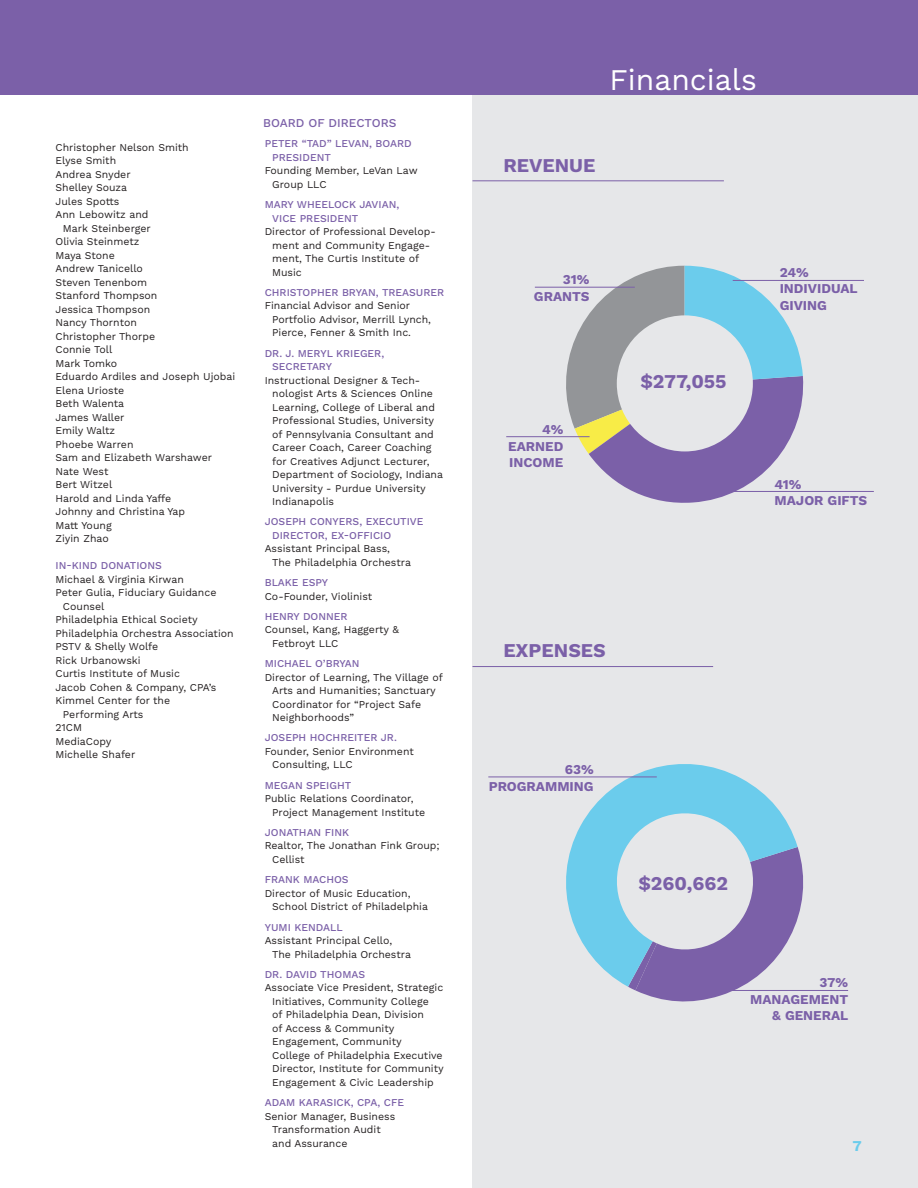
<style>
.page{position:relative;width:918px;height:1188px;background:#fff}
.page>*{position:absolute;margin:0;border:0;box-sizing:border-box;transform-origin:0 0}
.t1{font:30px "Work Sans";color:#fff}
.t2{font:700 19.5px "Work Sans";color:#7b60a8}
.t3{font:700 15px "Work Sans";color:#6bccec}
.t4{font:700 13.5px/16.5px "Work Sans";color:#7b60a8;text-align:right}
.t5{font:500 12px "Work Sans";color:#7b60a8}
.t6{font:10.5px/13.5px "Work Sans";color:#231f20}
.t7{font:500 10.5px/13.5px "Work Sans";color:#7b60a8}
</style>
<div class="page">
<div style="left:472px;top:95px;width:446px;height:1093px;background:#e6e7e9"></div>
<svg style="left:550px;top:266px;width:254px;height:237px"></svg>
<div style="left:617px;top:315px;width:136px;height:136px;background:#e6e7e9;border-radius:50%"></div>
<svg style="left:549px;top:764px;width:225px;height:208px;fill:#6bccec"></svg>
<svg style="left:607px;top:804px;width:197px;height:198px"></svg>
<div style="left:0;top:0;width:918px;height:95px;background:#7b60a8"></div>
<hr style="left:472px;top:180px;width:252px;height:1px;background:#7b60a8">
<hr style="left:472px;top:666px;width:241px;height:1px;background:#7b60a8">
<hr style="left:506px;top:436px;width:84px;height:1px;background:#7b60a8">
<hr style="left:723px;top:491px;width:151px;height:1px;background:#7b60a8">
<hr style="left:488px;top:777px;width:169px;height:1px;background:#7b60a8">
<hr style="left:535px;top:287px;width:100px;height:1px;background:#7b60a8">
<hr style="left:733px;top:280px;width:131px;height:1px;background:#7b60a8">
<hr style="left:698px;top:990px;width:150px;height:1px;background:#7b60a8">
<p class="t6" style="left:56px;top:141px;width:135px">Christopher Nelson Smith</p>
<p class="t6" style="left:56px;top:154px;width:62px">Elyse Smith</p>
<p class="t6" style="left:56px;top:168px;width:77px">Andrea Snyder</p>
<p class="t6" style="left:56px;top:181px;width:73px">Shelley Souza</p>
<p class="t6" style="left:56px;top:195px;width:66px">Jules Spotts</p>
<p class="t6" style="left:56px;top:208px;width:94px">Ann Lebowitz and</p>
<p class="t6" style="left:63px;top:222px;width:89px">Mark Steinberger</p>
<p class="t6" style="left:56px;top:235px;width:85px">Olivia Steinmetz</p>
<p class="t6" style="left:56px;top:249px;width:61px">Maya Stone</p>
<p class="t6" style="left:56px;top:262px;width:89px">Andrew Tanicello</p>
<p class="t6" style="left:56px;top:276px;width:93px">Steven Tenenbom</p>
<p class="t6" style="left:56px;top:289px;width:103px">Stanford Thompson</p>
<p class="t6" style="left:56px;top:303px;width:96px">Jessica Thompson</p>
<p class="t6" style="left:56px;top:316px;width:83px">Nancy Thornton</p>
<p class="t6" style="left:56px;top:330px;width:101px">Christopher Thorpe</p>
<p class="t6" style="left:56px;top:343px;width:58px">Connie Toll</p>
<p class="t6" style="left:56px;top:357px;width:63px">Mark Tomko</p>
<p class="t6" style="left:56px;top:370px;width:181px">Eduardo Ardiles and Joseph Ujobai</p>
<p class="t6" style="left:56px;top:384px;width:70px">Elena Urioste</p>
<p class="t6" style="left:56px;top:397px;width:70px">Beth Walenta</p>
<p class="t6" style="left:56px;top:411px;width:71px">James Waller</p>
<p class="t6" style="left:56px;top:424px;width:61px">Emily Waltz</p>
<p class="t6" style="left:56px;top:438px;width:80px">Phoebe Warren</p>
<p class="t6" style="left:56px;top:451px;width:158px">Sam and Elizabeth Warshawer</p>
<p class="t6" style="left:56px;top:465px;width:54px">Nate West</p>
<p class="t6" style="left:56px;top:478px;width:58px">Bert Witzel</p>
<p class="t6" style="left:56px;top:492px;width:117px">Harold and Linda Yaffe</p>
<p class="t6" style="left:56px;top:505px;width:131px">Johnny and Christina Yap</p>
<p class="t6" style="left:56px;top:519px;width:58px">Matt Young</p>
<p class="t6" style="left:56px;top:533px;width:55px">Ziyin Zhao</p>
<p class="t7" style="left:56px;top:560px;width:108px">IN-KIND DONATIONS</p>
<p class="t6" style="left:56px;top:573px;width:130px">Michael &amp; Virginia Kirwan</p>
<p class="t6" style="left:56px;top:587px;width:162px">Peter Gulia, Fiduciary Guidance</p>
<p class="t6" style="left:63px;top:600px;width:43px">Counsel</p>
<p class="t6" style="left:56px;top:614px;width:144px">Philadelphia Ethical Society</p>
<p class="t6" style="left:56px;top:627px;width:180px">Philadelphia Orchestra Association</p>
<p class="t6" style="left:56px;top:641px;width:104px">PSTV &amp; Shelly Wolfe</p>
<p class="t6" style="left:56px;top:654px;width:87px">Rick Urbanowski</p>
<p class="t6" style="left:56px;top:668px;width:126px">Curtis Institute of Music</p>
<p class="t6" style="left:56px;top:681px;width:162px">Jacob Cohen &amp; Company, CPA’s</p>
<p class="t6" style="left:56px;top:695px;width:116px">Kimmel Center for the</p>
<p class="t6" style="left:63px;top:708px;width:82px">Performing Arts</p>
<p class="t6" style="left:56px;top:722px;width:28px">21CM</p>
<p class="t6" style="left:56px;top:735px;width:57px">MediaCopy</p>
<p class="t6" style="left:56px;top:749px;width:81px">Michelle Shafer</p>
<p class="t5" style="left:263px;top:116px;width:135px">BOARD OF DIRECTORS</p>
<p class="t7" style="left:272px;top:137px;width:141px;text-indent:-7px">PETER “TAD” LEVAN, BOARD<br>PRESIDENT</p>
<p class="t6" style="left:272px;top:164px;width:147px;text-indent:-7px">Founding Member, LeVan Law<br>Group LLC</p>
<p class="t7" style="left:272px;top:198px;width:129px;text-indent:-7px">MARY WHEELOCK JAVIAN,<br>VICE PRESIDENT</p>
<p class="t6" style="left:272px;top:225px;width:165px;text-indent:-7px">Director of Professional Develop&shy;ment and Community Engage&shy;ment, The Curtis Institute of<br>Music</p>
<p class="t7" style="left:265px;top:286px;width:181px">CHRISTOPHER BRYAN, TREASURER</p>
<p class="t6" style="left:272px;top:300px;width:160px;text-indent:-7px">Financial Advisor and Senior<br>Portfolio Advisor, Merrill Lynch,<br>Pierce, Fenner &amp; Smith Inc.</p>
<p class="t7" style="left:272px;top:347px;width:114px;text-indent:-7px">DR. J. MERYL KRIEGER,<br>SECRETARY</p>
<p class="t6" style="left:272px;top:374px;width:172px;text-indent:-7px">Instructional Designer &amp; Tech&shy;nologist Arts &amp; Sciences Online<br>Learning, College of Liberal and<br>Professional Studies, University of Pennsylvania Consultant and<br>Career Coach, Career Coaching for Creatives Adjunct Lecturer,<br>Department of Sociology, Indiana<br>University - Purdue University<br>Indianapolis</p>
<p class="t7" style="left:272px;top:516px;width:153px;text-indent:-7px">JOSEPH CONYERS, EXECUTIVE<br>DIRECTOR, EX-OFFICIO</p>
<p class="t6" style="left:272px;top:543px;width:140px;text-indent:-7px">Assistant Principal Bass,<br>The Philadelphia Orchestra</p>
<p class="t7" style="left:265px;top:576px;width:65px">BLAKE ESPY</p>
<p class="t6" style="left:265px;top:590px;width:109px">Co-Founder, Violinist</p>
<p class="t7" style="left:265px;top:610px;width:84px">HENRY DONNER</p>
<p class="t6" style="left:272px;top:624px;width:128px;text-indent:-7px">Counsel, Kang, Haggerty &amp;<br>Fetbroyt LLC</p>
<p class="t7" style="left:265px;top:657px;width:96px">MICHAEL O’BRYAN</p>
<p class="t6" style="left:272px;top:671px;width:172px;text-indent:-7px">Director of Learning, The Village of<br>Arts and Humanities; Sanctuary<br>Coordinator for “Project Safe<br>Neighborhoods”</p>
<p class="t7" style="left:265px;top:732px;width:134px">JOSEPH HOCHREITER JR.</p>
<p class="t6" style="left:272px;top:745px;width:143px;text-indent:-7px">Founder, Senior Environment<br>Consulting, LLC</p>
<p class="t7" style="left:265px;top:779px;width:88px">MEGAN SPEIGHT</p>
<p class="t6" style="left:272px;top:792px;width:155px;text-indent:-7px">Public Relations Coordinator,<br>Project Management Institute</p>
<p class="t7" style="left:265px;top:826px;width:86px">JONATHAN FINK</p>
<p class="t6" style="left:272px;top:840px;width:169px;text-indent:-7px">Realtor, The Jonathan Fink Group;<br>Cellist</p>
<p class="t7" style="left:265px;top:873px;width:85px">FRANK MACHOS</p>
<p class="t6" style="left:272px;top:887px;width:157px;text-indent:-7px">Director of Music Education,<br>School District of Philadelphia</p>
<p class="t7" style="left:265px;top:921px;width:79px">YUMI KENDALL</p>
<p class="t6" style="left:272px;top:934px;width:140px;text-indent:-7px">Assistant Principal Cello,<br>The Philadelphia Orchestra</p>
<p class="t7" style="left:265px;top:968px;width:102px">DR. DAVID THOMAS</p>
<p class="t6" style="left:272px;top:981px;width:173px;text-indent:-7px">Associate Vice President, Strategic<br>Initiatives, Community College<br>of Philadelphia Dean, Division<br>of Access &amp; Community<br>Engagement, Community<br>College of Philadelphia Executive<br>Director, Institute for Community<br>Engagement &amp; Civic Leadership</p>
<p class="t7" style="left:265px;top:1096px;width:141px">ADAM KARASICK, CPA, CFE</p>
<p class="t6" style="left:272px;top:1110px;width:124px;text-indent:-7px">Senior Manager, Business<br>Transformation Audit and Assurance</p>
<h1 class="t1" style="left:610px;top:62px;width:149px">Financials</h1>
<h2 class="t2" style="left:503px;top:154px;width:94px">REVENUE</h2>
<p class="t4" style="left:534px;top:272px;width:57px">31%<br>GRANTS</p>
<p class="t4" style="left:508px;top:422px;width:57px;text-align:justify;text-indent:34px">4% EARNED INCOME</p>
<h2 class="t2" style="left:640px;top:370px;width:88px">$277,055</h2>
<p class="t4" style="left:780px;top:265px;width:80px;text-align:left">24%<br>INDIVIDUAL<br>GIVING</p>
<p class="t4" style="left:775px;top:477px;width:94px;text-align:left">41%<br>MAJOR GIFTS</p>
<h2 class="t2" style="left:503px;top:639px;width:104px">EXPENSES</h2>
<p class="t4" style="left:489px;top:762px;width:107px">63%<br>PROGRAMMING</p>
<h2 class="t2" style="left:638px;top:872px;width:91px">$260,662</h2>
<p class="t4" style="left:750px;top:975px;width:100px">37%<br>MANAGEMENT &amp; GENERAL</p>
<h3 class="t3" style="left:853px;top:1137px;width:11px">7</h3>
</div>
